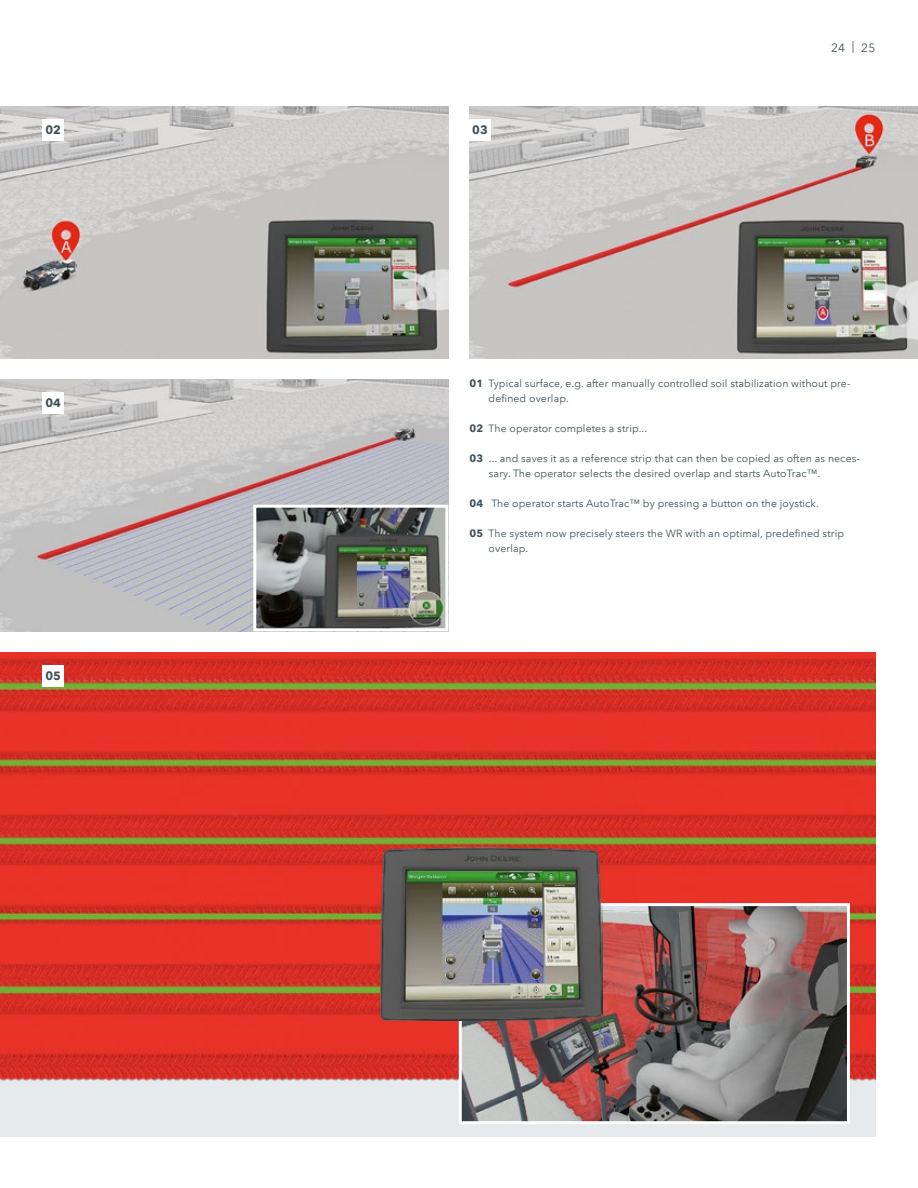
<style>
.page{position:relative;width:918px;height:1188px;background:#fff}
.page>*{position:absolute;margin:0;border:0;box-sizing:border-box;transform-origin:0 0}
.t1{font:700 12px "Avenir Next LT Pro";color:#41525c}
.t2{font:12px "Avenir Next LT Pro";color:#41525c}
.t3{font:10.5px/15px "Avenir Next LT Pro";letter-spacing:.01em;color:#41525c}
.s1{font-weight:700}
</style>
<div class="page">
<img style="left:0;top:106px;width:448px;height:252px">
<div style="left:43px;top:119px;width:21px;height:21px;background:#fff"></div>
<img style="left:469px;top:106px;width:449px;height:252px">
<div style="left:469px;top:119px;width:22px;height:21px;background:#fff"></div>
<img style="left:0;top:379px;width:448px;height:252px">
<div style="left:43px;top:392px;width:21px;height:21px;background:#fff"></div>
<img style="left:257px;top:509px;width:187px;height:118px">
<div style="left:253px;top:505px;width:195px;height:126px;border:3px solid #fff"></div>
<img style="left:0;top:652px;width:875px;height:485px">
<div style="left:43px;top:665px;width:21px;height:21px;background:#fff"></div>
<img style="left:463px;top:907px;width:383px;height:213px">
<div style="left:459px;top:903px;width:391px;height:221px;border:3px solid #fff"></div>
<img style="left:381px;top:847px;width:221px;height:173px">
<p class="t1" style="left:45px;top:123px;width:17px">02</p>
<p class="t1" style="left:472px;top:123px;width:17px">03</p>
<p class="t2" style="left:831px;top:40px;width:46px">24 | 25</p>
<p class="t1" style="left:45px;top:396px;width:17px">04</p>
<p class="t1" style="left:45px;top:669px;width:17px">05</p>
<p class="t3" style="left:489px;top:376px;width:363px;text-indent:-19px"><span class="s1">01</span> Typical surface, e.g. after manually controlled soil stabilization without pre&shy;defined overlap.</p>
<p class="t3" style="left:470px;top:421px;width:179px"><span class="s1">02</span> The operator completes a strip...</p>
<p class="t3" style="left:489px;top:451px;width:373px;text-indent:-19px"><span class="s1">03</span> ... and saves it as a reference strip that can then be copied as often as neces&shy;sary. The operator selects the desired overlap and starts AutoTrac™.</p>
<p class="t3" style="left:470px;top:496px;width:351px"><span class="s1">04</span> The operator starts AutoTrac™ by pressing a button on the joystick.</p>
<p class="t3" style="left:489px;top:526px;width:357px;text-indent:-19px"><span class="s1">05</span> The system now precisely steers the WR with an optimal, predefined strip overlap.</p>
</div>
